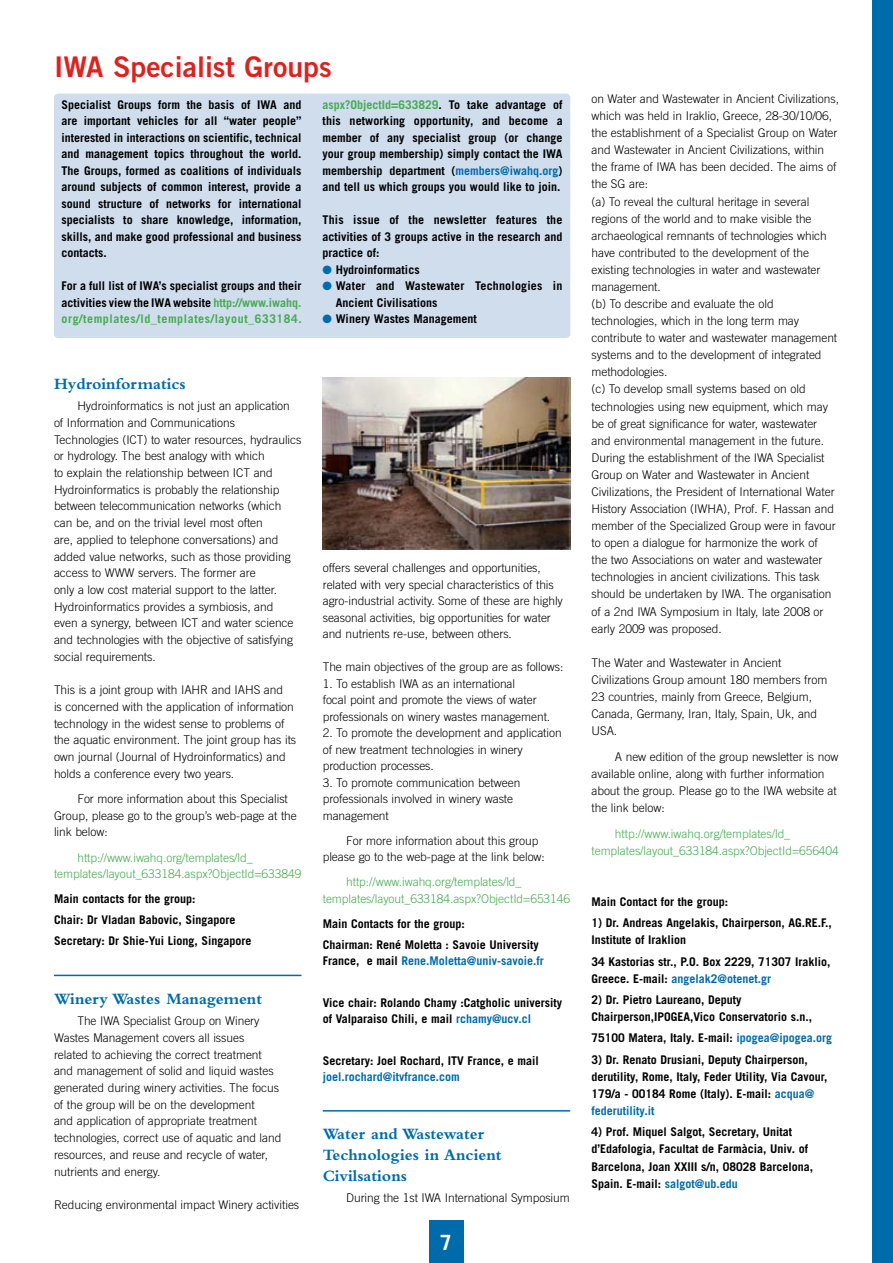
<style>
.page{position:relative;width:893px;height:1263px;background:#fff}
.page>*{position:absolute;margin:0;border:0;box-sizing:border-box;transform-origin:0 0}
.t1{font:28.5px "Trade Gothic Bold Two";color:#da2420}
.t2{font:700 16.5px/21px "Bembo";color:#006bab}
.t3{font:300 12px/17.1px "Trade Gothic";letter-spacing:-.005em;color:#000}
.t4{font:700 12px/16.5px "Trade Gothic";color:#000}
.t5{font:300 12px/16.6px "Trade Gothic";letter-spacing:-.005em;color:#47ab52}
.t6{font:700 12px "Trade Gothic";color:#006bab}
.s1{color:#47ab52}
.s2{color:#006bab}
.s3{color:#000}
</style>
<div class="page">
<div style="left:429px;top:1220px;width:34px;height:43px;background:#006bab"></div>
<div style="left:872px;top:0;width:21px;height:1263px;background:#006bab"></div>
<hr style="left:54px;top:975px;width:247px;height:1px;background:#006bab">
<hr style="left:323px;top:1110px;width:247px;height:1px;background:#006bab">
<div style="left:54px;top:94px;width:516px;height:244px;background:#cfdded;border-radius:4px"></div>
<img style="left:323px;top:377px;width:247px;height:173px">
<h1 class="t1" style="left:54px;top:49px;width:279px">IWA Specialist Groups</h1>
<p class="t4" style="left:62px;top:96px;width:242px;text-align:justify">Specialist Groups form the basis of IWA and are important vehicles for all “water people” interested in interactions on scientific, technical and management topics throughout the world.<br>The Groups, formed as coalitions of individuals around subjects of common interest, provide a sound structure of networks for international specialists to share knowledge, information, skills, and make good professional and business contacts.</p>
<p class="t4" style="left:62px;top:278px;width:242px;text-align:justify">For a full list of IWA’s specialist groups and their activities view the IWA website <span class="s1">http://www.iwahq. org/templates/ld_templates/layout_633184.</span></p>
<h2 class="t2" style="left:54px;top:373px;width:133px">Hydroinformatics</h2>
<p class="t3" style="left:54px;top:397px;width:249px;line-height:16.6px;text-indent:23px">Hydroinformatics is not just an application of Information and Communications Technologies (ICT) to water resources, hydraulics or hydrology. The best analogy with which<br>to explain the relationship between ICT and Hydroinformatics is probably the relationship between telecommunication networks (which can be, and on the trivial level most often<br>are, applied to telephone conversations) and added value networks, such as those providing access to WWW servers. The former are<br>only a low cost material support to the latter.<br>Hydroinformatics provides a symbiosis, and<br>even a synergy, between ICT and water science and technologies with the objective of satisfying social requirements.</p>
<p class="t3" style="left:54px;top:681px;width:244px;line-height:16.6px">This is a joint group with IAHR and IAHS and<br>is concerned with the application of information technology in the widest sense to problems of the aquatic environment. The joint group has its own journal (Journal of Hydroinformatics) and holds a conference every two years.</p>
<p class="t3" style="left:54px;top:790px;width:244px;line-height:16.6px;text-indent:23px">For more information about this Specialist<br>Group, please go to the group’s web-page at the link below:</p>
<p class="t5" style="left:54px;top:849px;width:249px;text-indent:23px">http://www.iwahq.org/templates/ld_ templates/layout_633184.aspx?ObjectId=633849</p>
<p class="t4" style="left:54px;top:888px;width:199px;line-height:21px">Main contacts for the group:<br>Chair: Dr Vladan Babovic, Singapore<br>Secretary: Dr Shie-Yui Liong, Singapore</p>
<h2 class="t2" style="left:54px;top:988px;width:210px">Winery Wastes Management</h2>
<p class="t3" style="left:54px;top:1012px;width:229px;line-height:16.6px;text-indent:23px">The IWA Specialist Group on Winery Wastes Management covers all issues related to achieving the correct treatment and management of solid and liquid wastes generated during winery activities. The focus of the group will be on the development<br>and application of appropriate treatment technologies, correct use of aquatic and land resources, and reuse and recycle of water, nutrients and energy.</p>
<p class="t3" style="left:54px;top:1196px;width:247px">Reducing environmental impact Winery activities</p>
<p class="t4" style="left:323px;top:96px;width:242px;text-align:justify"><span class="s1">aspx?ObjectId=633829</span>. To take advantage of this networking opportunity, and become a member of any specialist group (or change your group membership) simply contact the IWA membership department (<span class="s2">members@iwahq.org</span>) and tell us which groups you would like to join.</p>
<p class="t4" style="left:323px;top:212px;width:241px;text-align:justify">This issue of the newsletter features the activities of 3 groups active in the research and practice of:</p>
<p class="t4" style="left:323px;top:261px;width:99px"><span class="s2">●</span> Hydroinformatics</p>
<p class="t4" style="left:336px;top:278px;width:228px;text-indent:-13px"><span class="s2">●</span> Water and Wastewater Technologies in<br>Ancient Civilisations</p>
<p class="t4" style="left:323px;top:311px;width:156px"><span class="s2">●</span> Winery Wastes Management</p>
<p class="t3" style="left:323px;top:559px;width:242px;line-height:16.5px">offers several challenges and opportunities, related with very special characteristics of this agro-industrial activity. Some of these are highly seasonal activities, big opportunities for water and nutrients re-use, between others.</p>
<p class="t3" style="left:323px;top:658px;width:242px">The main objectives of the group are as follows:</p>
<p class="t3" style="left:323px;top:675px;width:229px;line-height:16.5px">1. To establish IWA as an international<br>focal point and promote the views of water professionals on winery wastes management.</p>
<p class="t3" style="left:323px;top:724px;width:241px;line-height:16.5px">2. To promote the development and application of new treatment technologies in winery production processes.</p>
<p class="t3" style="left:323px;top:774px;width:199px;line-height:16.5px">3. To promote communication between professionals involved in winery waste management</p>
<p class="t3" style="left:323px;top:832px;width:224px;line-height:16.5px;text-indent:23px">For more information about this group please go to the web-page at the link below:</p>
<p class="t5" style="left:323px;top:873px;width:249px;text-indent:23px">http://www.iwahq.org/templates/ld_ templates/layout_633184.aspx?ObjectId=653146</p>
<p class="t4" style="left:323px;top:913px;width:218px;line-height:20.7px">Main Contacts for the group:<br>Chairman: René Moletta : Savoie University</p>
<p class="t6" style="left:323px;top:953px;width:222px"><span class="s3">France, e mail</span> Rene.Moletta@univ-savoie.fr</p>
<p class="t4" style="left:323px;top:994px;width:241px">Vice chair: Rolando Chamy :Catgholic university of Valparaiso Chili, e mail <span class="s2">rchamy@ucv.cl</span></p>
<p class="t4" style="left:323px;top:1052px;width:218px">Secretary: Joel Rochard, ITV France, e mail</p>
<p class="t6" style="left:323px;top:1069px;width:138px">joel.rochard@itvfrance.com</p>
<h2 class="t2" style="left:323px;top:1124px;width:180px">Water and Wastewater<br>Technologies in Ancient<br>Civilsations</h2>
<p class="t3" style="left:346px;top:1189px;width:225px">During the 1st IWA International Symposium</p>
<p class="t3" style="left:591px;top:90px;width:249px">on Water and Wastewater in Ancient Civilizations, which was held in Iraklio, Greece, 28-30/10/06, the establishment of a Specialist Group on Water and Wastewater in Ancient Civilizations, within the frame of IWA has been decided. The aims of the SG are:<br>(a) To reveal the cultural heritage in several regions of the world and to make visible the archaeological remnants of technologies which have contributed to the development of the existing technologies in water and wastewater management.<br>(b) To describe and evaluate the old technologies, which in the long term may contribute to water and wastewater management systems and to the development of integrated methodologies.<br>(c) To develop small systems based on old technologies using new equipment, which may be of great significance for water, wastewater and environmental management in the future.<br>During the establishment of the IWA Specialist Group on Water and Wastewater in Ancient Civilizations, the President of International Water History Association (IWHA), Prof. F. Hassan and member of the Specialized Group were in favour to open a dialogue for harmonize the work of<br>the two Associations on water and wastewater technologies in ancient civilizations. This task should be undertaken by IWA. The organisation of a 2nd IWA Symposium in Italy, late 2008 or early 2009 was proposed.</p>
<p class="t3" style="left:591px;top:654px;width:237px">The Water and Wastewater in Ancient Civilizations Group amount 180 members from 23 countries, mainly from Greece, Belgium, Canada, Germany, Iran, Italy, Spain, Uk, and USA.</p>
<p class="t3" style="left:591px;top:748px;width:248px;text-indent:23px">A new edition of the group newsletter is now available online, along with further information about the group. Please go to the IWA website at the link below:</p>
<p class="t5" style="left:591px;top:825px;width:249px;line-height:17.1px;text-indent:23px">http://www.iwahq.org/templates/ld_ templates/layout_633184.aspx?ObjectId=656404</p>
<p class="t4" style="left:591px;top:893px;width:138px">Main Contact for the group:</p>
<p class="t4" style="left:591px;top:914px;width:242px;line-height:17.1px">1) Dr. Andreas Angelakis, Chairperson, AG.RE.F.,<br>Institute of Iraklion</p>
<p class="t4" style="left:591px;top:952px;width:240px;line-height:17.1px">34 Kastorias str., P.O. Box 2229, 71307 Iraklio,<br>Greece. E-mail: <span class="s2">angelak2@otenet.gr</span></p>
<p class="t4" style="left:591px;top:991px;width:222px;line-height:17.1px">2) Dr. Pietro Laureano, Deputy<br>Chairperson,IPOGEA,Vico Conservatorio s.n.,</p>
<p class="t4" style="left:591px;top:1030px;width:242px">75100 Matera, Italy. E-mail: <span class="s2">ipogea@ipogea.org</span></p>
<p class="t4" style="left:591px;top:1051px;width:237px;line-height:17.1px">3) Dr. Renato Drusiani, Deputy Chairperson, derutility, Rome, Italy, Feder Utility, Via Cavour, 179/a - 00184 Rome (Italy). E-mail: <span class="s2">acqua@ federutility.it</span></p>
<p class="t4" style="left:591px;top:1123px;width:223px;line-height:17.1px">4) Prof. Miquel Salgot, Secretary, Unitat d’Edafologia, Facultat de Farmàcia, Univ. of Barcelona, Joan XXIII s/n, 08028 Barcelona, Spain. E-mail: <span class="s2">salgot@ub.edu</span></p>
</div>
